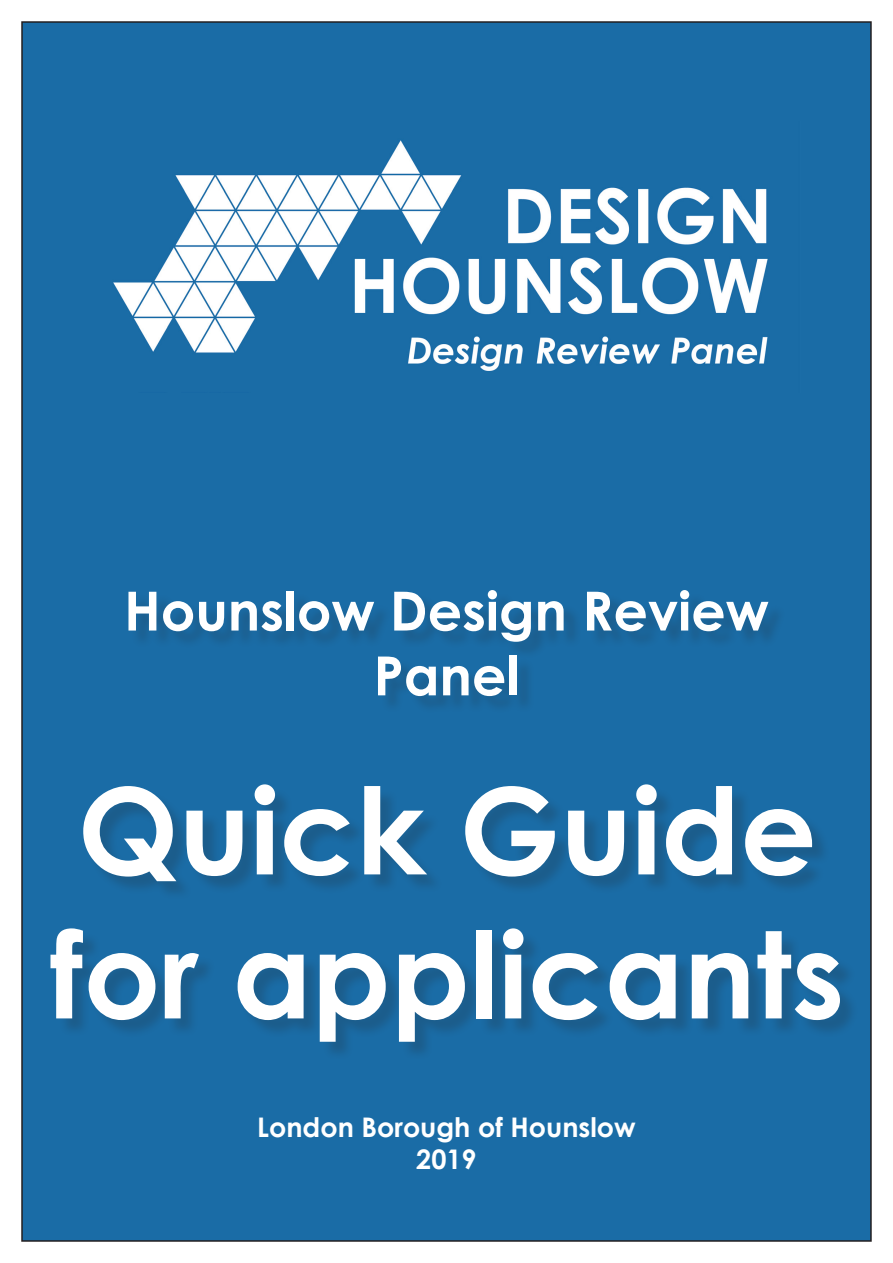
<style>
.page{position:relative;width:893px;height:1263px;background:#fff}
.page>*{position:absolute;margin:0;border:0;box-sizing:border-box;transform-origin:0 0}
.t1{font:700 120px/144px "Century Gothic";color:#fff}
.t2{font:700 54px/64.8px "Century Gothic";color:#fff;text-align:center}
.t3{font:700 27px "Century Gothic";color:#fff}
</style>
<div class="page">
<div style="left:22px;top:22px;width:849px;height:1219px;background:#1a6ca6"></div>
<div style="left:53px;top:787px;width:805px;height:273px;background:#231f20;opacity:.2"></div>
<img style="left:113px;top:140px;width:655px;height:231px">
<div style="left:131px;top:593px;width:655px;height:121px;background:#231f20;opacity:.2"></div>
<p class="t2" style="left:124px;top:576px;width:646px">Hounslow Design Review<br>Panel</p>
<p class="t1" style="left:50px;top:753px;width:796px">Quick Guide for applicants</p>
<p class="t3" style="left:257px;top:1106px;width:380px">London Borough of Hounslow</p>
<p class="t3" style="left:416px;top:1138px;width:62px">2019</p>
</div>
